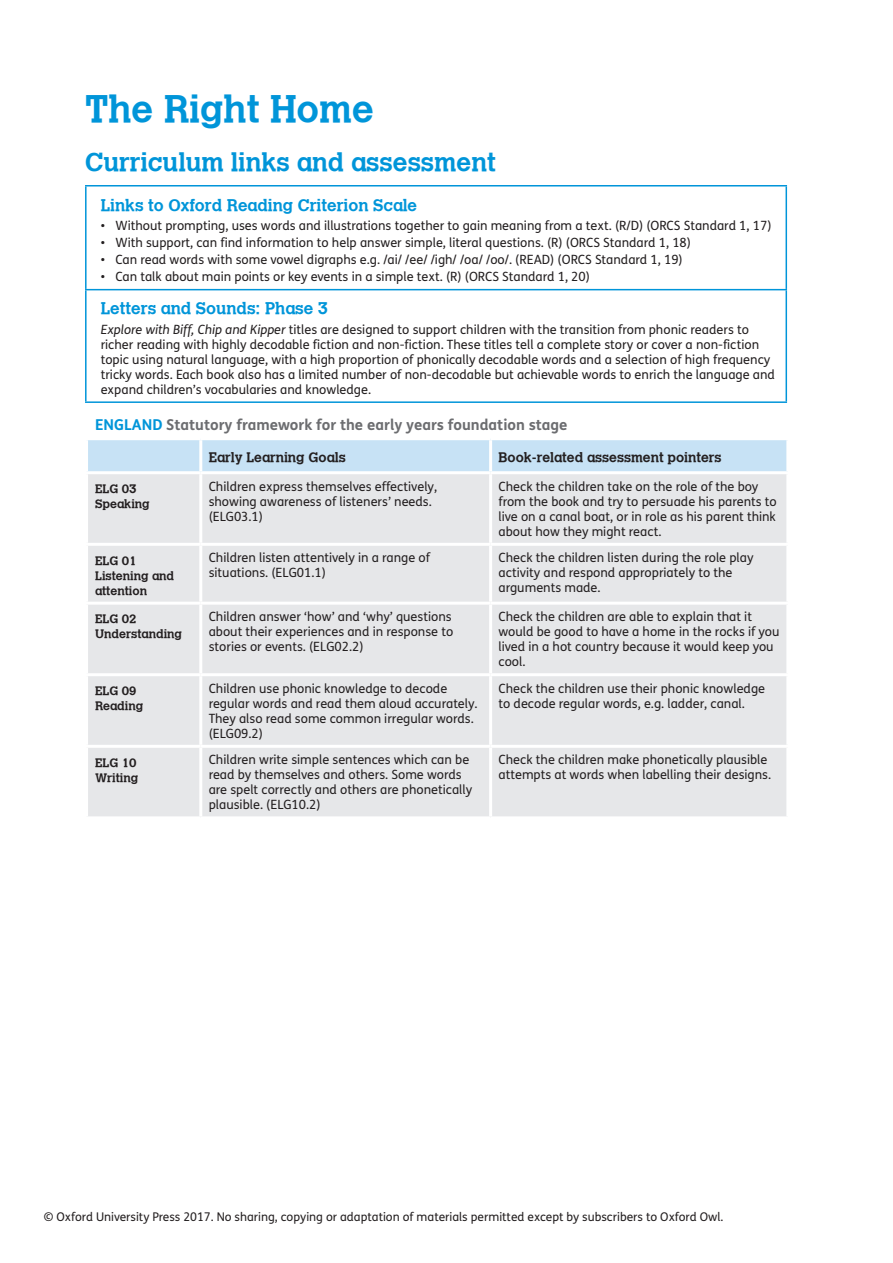
<style>
.page{position:relative;width:893px;height:1263px;background:#fff}
.page>*{position:absolute;margin:0;border:0;box-sizing:border-box;transform-origin:0 0}
.t1{font:37.5px "Calvert MT Bold";color:#0095d9}
.t2{font:25.5px "Calvert MT Bold";color:#0095d9}
.t3{font:16.5px "Calvert MT Bold";color:#0095d9}
.t4{font:700 15px "FS Me";color:#6c6d70}
.t5{font:13.5px "Calvert MT Bold";color:#231f20}
.t6{font:12.75px/15px "FS Me";color:#231f20}
.t7{font:12px "FS Me";color:#231f20}
.t8{font:12px/15px "Calvert MT Bold";color:#231f20}
.s1{font-style:italic}
.s2{color:#0095d9}
</style>
<div class="page">
<hr style="left:85px;top:186px;width:2px;height:103px;background:#0095d9">
<hr style="left:85px;top:185px;width:702px;height:1px;background:#0095d9">
<hr style="left:785px;top:186px;width:2px;height:103px;background:#0095d9">
<hr style="left:85px;top:290px;width:2px;height:111px;background:#0095d9">
<hr style="left:85px;top:289px;width:702px;height:1px;background:#0095d9">
<hr style="left:785px;top:290px;width:2px;height:111px;background:#0095d9">
<hr style="left:85px;top:401px;width:702px;height:2px;background:#0095d9">
<div style="left:88px;top:440px;width:698px;height:31px;background:#c7e2f5"></div>
<div style="left:88px;top:474px;width:698px;height:342px;background:#e6e7e9"></div>
<hr style="left:199px;top:440px;width:3px;height:31px;background:#fff">
<hr style="left:489px;top:440px;width:3px;height:31px;background:#fff">
<hr style="left:199px;top:474px;width:3px;height:69px;background:#fff">
<hr style="left:489px;top:474px;width:3px;height:69px;background:#fff">
<hr style="left:85px;top:543px;width:116px;height:3px;background:#fff">
<hr style="left:201px;top:543px;width:290px;height:3px;background:#fff">
<hr style="left:199px;top:546px;width:3px;height:56px;background:#fff">
<hr style="left:491px;top:543px;width:298px;height:3px;background:#fff">
<hr style="left:489px;top:546px;width:3px;height:56px;background:#fff">
<hr style="left:85px;top:602px;width:116px;height:3px;background:#fff">
<hr style="left:201px;top:602px;width:290px;height:3px;background:#fff">
<hr style="left:199px;top:605px;width:3px;height:68px;background:#fff">
<hr style="left:491px;top:602px;width:298px;height:3px;background:#fff">
<hr style="left:489px;top:605px;width:3px;height:68px;background:#fff">
<hr style="left:85px;top:673px;width:116px;height:3px;background:#fff">
<hr style="left:201px;top:673px;width:290px;height:3px;background:#fff">
<hr style="left:199px;top:676px;width:3px;height:69px;background:#fff">
<hr style="left:491px;top:673px;width:298px;height:3px;background:#fff">
<hr style="left:489px;top:676px;width:3px;height:69px;background:#fff">
<hr style="left:85px;top:745px;width:116px;height:3px;background:#fff">
<hr style="left:201px;top:745px;width:290px;height:3px;background:#fff">
<hr style="left:199px;top:748px;width:3px;height:68px;background:#fff">
<hr style="left:491px;top:745px;width:298px;height:3px;background:#fff">
<hr style="left:489px;top:748px;width:3px;height:68px;background:#fff">
<h1 class="t1" style="left:85px;top:85px;width:290px">The Right Home</h1>
<h2 class="t2" style="left:85px;top:145px;width:412px">Curriculum links and assessment</h2>
<p class="t3" style="left:101px;top:194px;width:318px">Links to Oxford Reading Criterion Scale</p>
<p class="t6" style="left:101px;top:218px;width:672px">• Without prompting, uses words and illustrations together to gain meaning from a text. (R/D) (ORCS Standard 1, 17)</p>
<p class="t6" style="left:101px;top:235px;width:592px">• With support, can find information to help answer simple, literal questions. (R) (ORCS Standard 1, 18)</p>
<p class="t6" style="left:101px;top:252px;width:584px">• Can read words with some vowel digraphs e.g. /ai/ /ee/ /igh/ /oa/ /oo/. (READ) (ORCS Standard 1, 19)</p>
<p class="t6" style="left:101px;top:269px;width:491px">• Can talk about main points or key events in a simple text. (R) (ORCS Standard 1, 20)</p>
<p class="t3" style="left:101px;top:298px;width:229px">Letters and Sounds: Phase 3</p>
<p class="t6" style="left:101px;top:321px;width:676px"><span class="s1">Explore with Biff, Chip and Kipper</span> titles are designed to support children with the transition from phonic readers to richer reading with highly decodable fiction and non-fiction. These titles tell a complete story or cover a non-fiction topic using natural language, with a high proportion of phonically decodable words and a selection of high frequency tricky words. Each book also has a limited number of non-decodable but achievable words to enrich the language and expand children’s vocabularies and knowledge.</p>
<p class="t4" style="left:95px;top:413px;width:474px"><span class="s2">ENGLAND</span> Statutory framework for the early years foundation stage</p>
<p class="t5" style="left:209px;top:449px;width:139px">Early Learning Goals</p>
<p class="t5" style="left:498px;top:449px;width:225px">Book-related assessment pointers</p>
<p class="t8" style="left:95px;top:481px;width:56px">ELG 03<br>Speaking</p>
<p class="t6" style="left:209px;top:479px;width:230px">Children express themselves effectively, showing awareness of listeners’ needs. (ELG03.1)</p>
<p class="t6" style="left:498px;top:479px;width:280px">Check the children take on the role of the boy from the book and try to persuade his parents to live on a canal boat, or in role as his parent think about how they might react.</p>
<p class="t8" style="left:95px;top:553px;width:81px">ELG 01<br>Listening and attention</p>
<p class="t6" style="left:209px;top:550px;width:223px">Children listen attentively in a range of situations. (ELG01.1)</p>
<p class="t6" style="left:498px;top:550px;width:256px">Check the children listen during the role play activity and respond appropriately to the arguments made.</p>
<p class="t8" style="left:95px;top:611px;width:89px">ELG 02<br>Understanding</p>
<p class="t6" style="left:209px;top:609px;width:246px">Children answer ‘how’ and ‘why’ questions about their experiences and in response to stories or events. (ELG02.2)</p>
<p class="t6" style="left:498px;top:609px;width:282px">Check the children are able to explain that it would be good to have a home in the rocks if you lived in a hot country because it would keep you cool.</p>
<p class="t8" style="left:95px;top:683px;width:50px">ELG 09<br>Reading</p>
<p class="t6" style="left:209px;top:680px;width:271px">Children use phonic knowledge to decode regular words and read them aloud accurately.<br>They also read some common irregular words. (ELG09.2)</p>
<p class="t6" style="left:498px;top:680px;width:268px">Check the children use their phonic knowledge to decode regular words, e.g. ladder, canal.</p>
<p class="t8" style="left:95px;top:755px;width:45px">ELG 10<br>Writing</p>
<p class="t6" style="left:209px;top:752px;width:265px">Children write simple sentences which can be read by themselves and others. Some words are spelt correctly and others are phonetically plausible. (ELG10.2)</p>
<p class="t6" style="left:498px;top:752px;width:274px">Check the children make phonetically plausible attempts at words when labelling their designs.</p>
<p class="t7" style="left:44px;top:1208px;width:681px">© Oxford University Press 2017. No sharing, copying or adaptation of materials permitted except by subscribers to Oxford Owl.</p>
</div>
